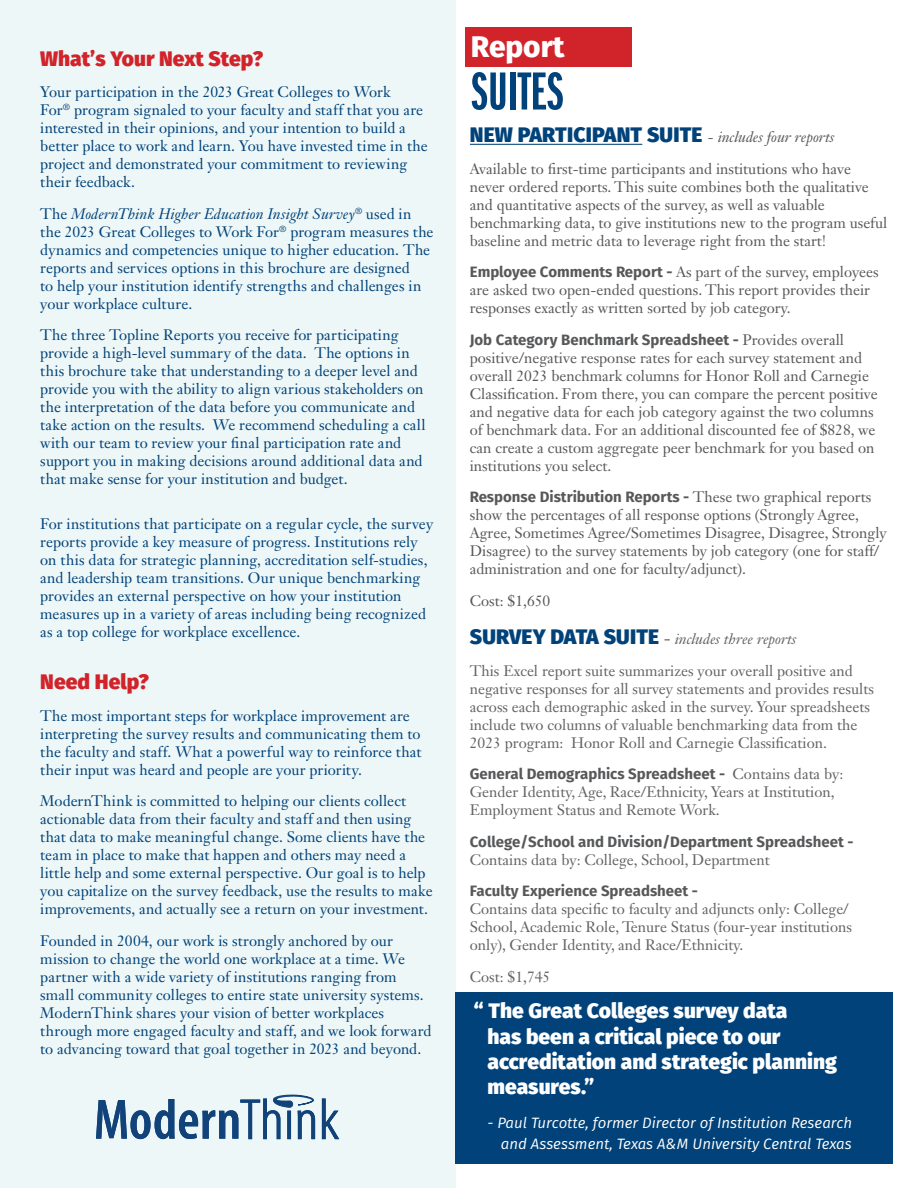
<style>
.page{position:relative;width:918px;height:1188px;background:#fff}
.page>*{position:absolute;margin:0;border:0;box-sizing:border-box;transform-origin:0 0}
.t1{font:55.5px "ITC Franklin Gothic Std Dm X Cp";color:#004279}
.t2{font:800 29.85px "Fira Sans";color:#fff}
.t3{font:800 21px/25.2px "Fira Sans";color:#fff}
.t4{font:800 21px "Fira Sans";letter-spacing:.01em;color:#004279}
.t5{font:800 21px "Fira Sans";color:#d1232a}
.t6{font:15px/18px "Janson Text LT Std";letter-spacing:.005em;color:#004279}
.t7{font:15px/18px "Janson Text LT Std";color:#57585a}
.t8{font:15px/18px "Janson Text LT Std";color:#636366}
.t9{font:700 15px "Fira Sans";color:#57585a}
.t10{font:italic 15px/21px "Fira Sans";color:#fff;text-align:right}
.s1{font-style:italic}
.s2{font-family:"Janson Text LT Std";font-weight:400;font-size:15px;color:#57585a}
.s3{font-family:"Janson Text LT Std";font-weight:400;font-style:italic;font-size:15px;color:#57585a}
.s4{font-family:"Fira Sans";font-weight:700}
.s5{font-family:"Janson Text LT Std";font-weight:400}
.s6{font-family:"Fira Sans";font-weight:800;font-size:21px;color:#004279}
.s7{font-size:18px}
.s8{font-family:"Janson Text LT Std";font-weight:400;color:#636366}
</style>
<div class="page">
<hr style="left:470px;top:144px;width:172px;height:1px;background:#004279">
<div style="left:0;top:0;width:455px;height:1188px;background:#eef7f7"></div>
<div style="left:465px;top:27px;width:167px;height:40px;background:#d1232a"></div>
<div style="left:455px;top:992px;width:438px;height:171px;background:#004279"></div>
<svg style="left:322px;top:1099px;width:17px;height:40px"></svg>
<svg style="left:96px;top:1094px;width:220px;height:45px"></svg>
<h3 class="t5" style="left:40px;top:44px;width:225px">What’s Your Next Step?</h3>
<p class="t6" style="left:40px;top:83px;width:389px">Your participation in the 2023 Great Colleges to Work<br>For<sup>®</sup> program signaled to your faculty and staff that you are interested in their opinions, and your intention to build a better place to work and learn. You have invested time in the project and demonstrated your commitment to reviewing their feedback.</p>
<p class="t6" style="left:40px;top:204px;width:395px">The <span class="s1">ModernThink Higher Education Insight Survey</span><sup>®</sup> used in the 2023 Great Colleges to Work For<sup>®</sup> program measures the dynamics and competencies unique to higher education. The reports and services options in this brochure are designed<br>to help your institution identify strengths and challenges in your workplace culture.</p>
<p class="t6" style="left:40px;top:326px;width:387px">The three Topline Reports you receive for participating provide a high-level summary of the data. The options in this brochure take that understanding to a deeper level and provide you with the ability to align various stakeholders on the interpretation of the data before you communicate and take action on the results. We recommend scheduling a call with our team to review your final participation rate and support you in making decisions around additional data and that make sense for your institution and budget.</p>
<p class="t6" style="left:40px;top:515px;width:395px">For institutions that participate on a regular cycle, the survey reports provide a key measure of progress. Institutions rely on this data for strategic planning, accreditation self-studies, and leadership team transitions. Our unique benchmarking provides an external perspective on how your institution measures up in a variety of areas including being recognized as a top college for workplace excellence.</p>
<h3 class="t5" style="left:40px;top:667px;width:110px">Need Help?</h3>
<p class="t6" style="left:40px;top:707px;width:383px">The most important steps for workplace improvement are interpreting the survey results and communicating them to the faculty and staff. What a powerful way to reinforce that their input was heard and people are your priority.</p>
<p class="t6" style="left:40px;top:792px;width:394px">ModernThink is committed to helping our clients collect actionable data from their faculty and staff and then using that data to make meaningful change. Some clients have the team in place to make that happen and others may need a little help and some external perspective. Our goal is to help you capitalize on the survey feedback, use the results to make improvements, and actually see a return on your investment.</p>
<p class="t6" style="left:40px;top:932px;width:393px">Founded in 2004, our work is strongly anchored by our mission to change the world one workplace at a time. We partner with a wide variety of institutions ranging from small community colleges to entire state university systems.<br>ModernThink shares your vision of better workplaces through more engaged faculty and staff, and we look forward to advancing toward that goal together in 2023 and beyond.</p>
<h2 class="t2" style="left:471px;top:21px;width:95px">Report</h2>
<h1 class="t1" style="left:471px;top:61px;width:94px">SUITES</h1>
<h3 class="t4" style="left:470px;top:120px;width:366px">NEW PARTICIPANT SUITE <span class="s2">-</span> <span class="s3">includes four reports</span></h3>
<p class="t7" style="left:470px;top:159px;width:419px">Available to first-time participants and institutions who have never ordered reports. This suite combines both the qualitative and quantitative aspects of the survey, as well as valuable benchmarking data, to give institutions new to the program useful baseline and metric data to leverage right from the start!</p>
<p class="t7" style="left:470px;top:263px;width:410px"><span class="s4">Employee Comments Report -</span> As part of the survey, employees are asked two open-ended questions. This report provides their responses exactly as written sorted by job category.</p>
<p class="t9" style="left:470px;top:329px;width:376px">Job Category Benchmark Spreadsheet - <span class="s5">Provides overall</span></p>
<p class="t7" style="left:470px;top:348px;width:409px">positive/negative response rates for each survey statement and overall 2023 benchmark columns for Honor Roll and Carnegie Classification. From there, you can compare the percent positive and negative data for each job category against the two columns of benchmark data. For an additional discounted fee of $828, we can create a custom aggregate peer benchmark for you based on institutions you select.</p>
<p class="t9" style="left:470px;top:486px;width:403px">Response Distribution Reports - <span class="s5">These two graphical reports</span></p>
<p class="t7" style="left:470px;top:506px;width:418px">show the percentages of all response options (Strongly Agree, Agree, Sometimes Agree/Sometimes Disagree, Disagree, Strongly Disagree) to the survey statements by job category (one for staff/ administration and one for faculty/adjunct).</p>
<p class="t7" style="left:470px;top:591px;width:82px">Cost: $1,650</p>
<p class="t8" style="left:470px;top:623px;width:385px;line-height:31.5px"><span class="s6">SURVEY DATA SUITE</span> <span class="s7">-</span> <span class="s1">includes three reports<br></span>This Excel report suite summarizes your overall positive and</p>
<p class="t8" style="left:470px;top:680px;width:406px">negative responses for all survey statements and provides results across each demographic asked in the survey. Your spreadsheets include two columns of valuable benchmarking data from the 2023 program: Honor Roll and Carnegie Classification.</p>
<p class="t9" style="left:470px;top:764px;width:375px">General Demographics Spreadsheet - <span class="s8">Contains data by:</span></p>
<p class="t8" style="left:470px;top:783px;width:366px">Gender Identity, Age, Race/Ethnicity, Years at Institution,<br>Employment Status and Remote Work.</p>
<p class="t9" style="left:470px;top:831px;width:385px">College/School and Division/Department Spreadsheet -</p>
<p class="t8" style="left:470px;top:851px;width:301px">Contains data by: College, School, Department</p>
<p class="t9" style="left:470px;top:881px;width:230px">Faculty Experience Spreadsheet -</p>
<p class="t8" style="left:470px;top:900px;width:384px">Contains data specific to faculty and adjuncts only: College/<br>School, Academic Role, Tenure Status (four-year institutions only), Gender Identity, and Race/Ethnicity.</p>
<p class="t8" style="left:470px;top:968px;width:82px">Cost: $1,745</p>
<h3 class="t3" style="left:487px;top:998px;width:351px;text-indent:-14px">“ The Great Colleges survey data<br>has been a critical piece to our accreditation and strategic planning measures.”</h3>
<p class="t10" style="left:487px;top:1113px;width:366px">- Paul Turcotte, former Director of Institution Research and Assessment, Texas A&amp;M University Central Texas</p>
</div>
